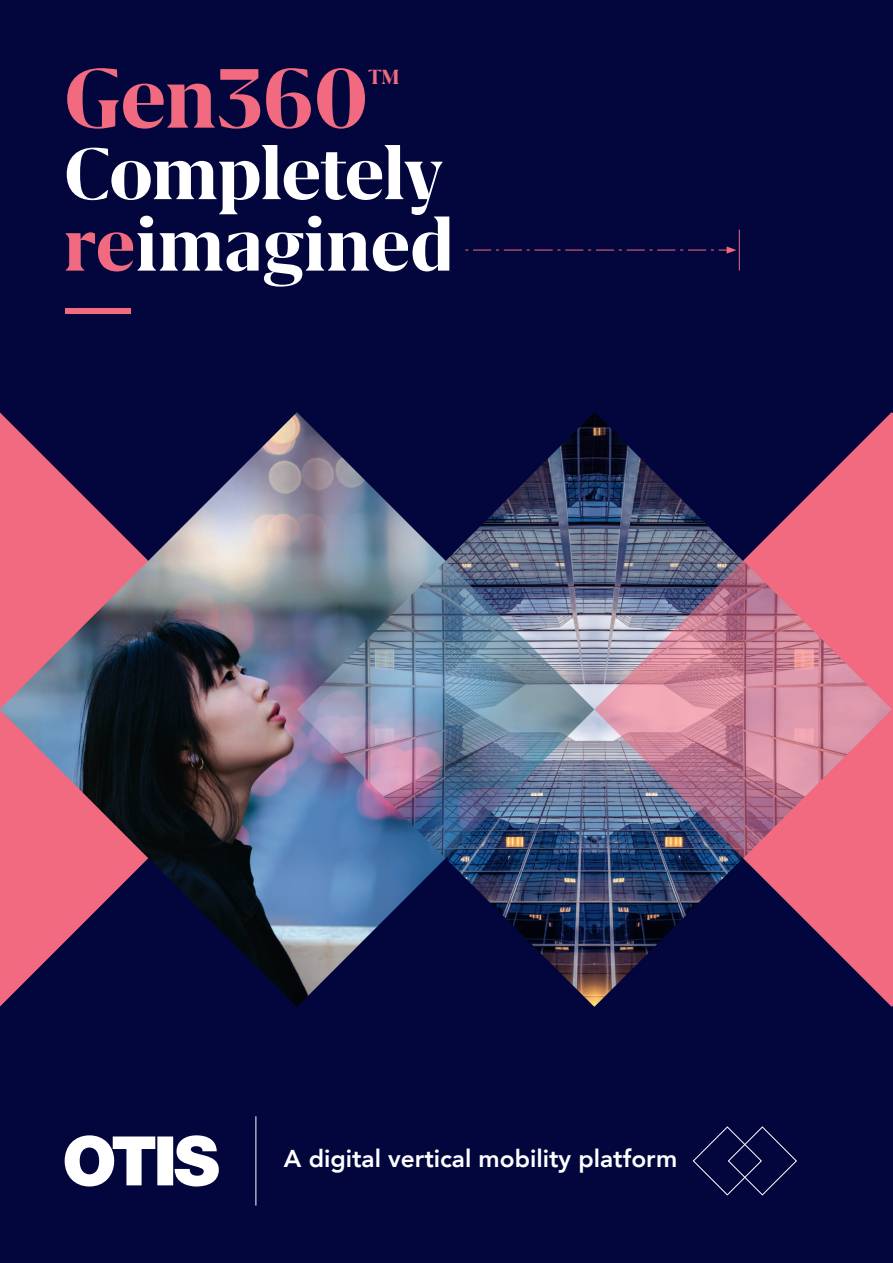
<style>
.page{position:relative;width:893px;height:1263px;background:#02063d}
.page>*{position:absolute;margin:0;border:0;box-sizing:border-box;transform-origin:0 0}
.t1{font:700 97.5px "Grifo M";letter-spacing:-.01em;color:#f16a80}
.t2{font:700 84.6px "Grifo M";letter-spacing:-.01em;color:#fff}
.t3{font:800 24.45px "Avenir";color:#fff}
.t4{font:700 23.7px "Grifo M";color:#f16a80}
.s1{color:#f16a80}
</style>
<div class="page">
<hr style="left:256px;top:1116px;width:1px;height:89px;background:#fff">
<svg style="left:65px;top:1135px;width:154px;height:51px"></svg>
<div style="left:66px;top:308px;width:65px;height:5px;background:#f16a80"></div>
<svg style="left:465px;top:246px;width:271px;height:8px"></svg>
<hr style="left:739px;top:230px;width:1px;height:40px;background:#f16a80">
<svg style="left:692px;top:1126px;width:105px;height:70px"></svg>
<img style="left:0;top:412px;width:297px;height:595px">
<img style="left:297px;top:412px;width:595px;height:595px">
<img style="left:594px;top:561px;width:298px;height:297px">
<img style="left:297px;top:561px;width:297px;height:297px">
<p class="t1" style="left:64px;top:48px;width:307px">Gen360</p>
<p class="t2" style="left:64px;top:130px;width:381px">Completely</p>
<p class="t2" style="left:64px;top:201px;width:392px"><span class="s1">re</span>imagined</p>
<p class="t4" style="left:368px;top:64px;width:33px">TM</p>
<p class="t3" style="left:284px;top:1139px;width:395px">A digital vertical mobility platform</p>
</div>
